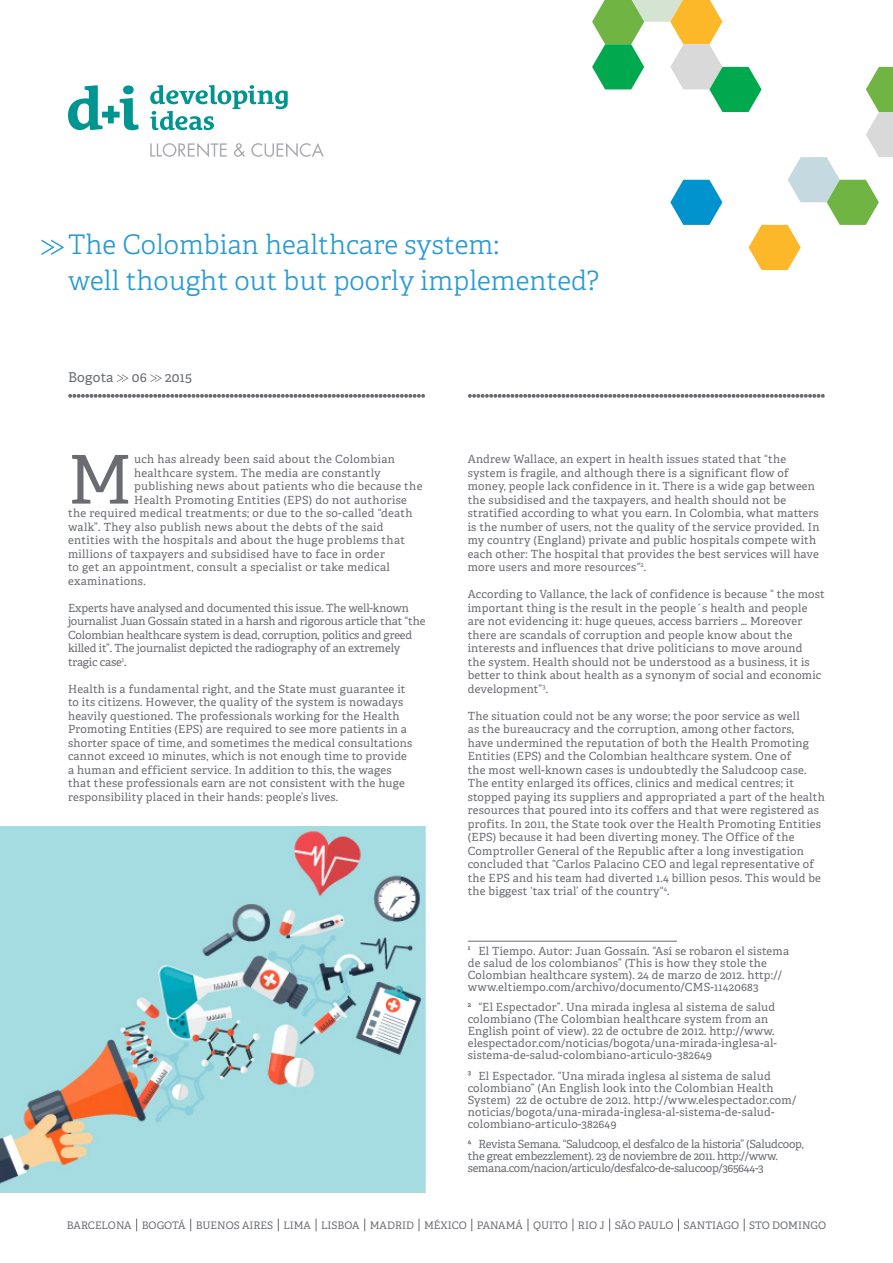
<style>
.page{position:relative;width:893px;height:1263px;background:#fff}
.page>*{position:absolute;margin:0;border:0;box-sizing:border-box;transform-origin:0 0}
.Texto_de_corrido___C{font:67.2px "Adelle";color:#6a6c71}
.Título_del_artículo{font:300 27px "Adelle";color:#2a9ad3}
.Ciudad_y_fecha{font:13.5px "Adelle";letter-spacing:.02em;color:#6a6c71}
.Texto_corrido{font:11.25px/13.5px "Adelle";letter-spacing:.02em;color:#6a6c71}
.Texto_de_corrido___C-2{font:11.25px "Adelle";letter-spacing:.03em;color:#6a6c71}
.Texto_corrido-2{font:11.25px/13.5px "Adelle";letter-spacing:-.01em;color:#6a6c71}
.Texto_corrido-3{font:11.25px/12px "Adelle";letter-spacing:-.02em;color:#6a6c71}
.t1{font:10.35px "Adelle";color:#6a6c71}
</style>
<div class="page">
<svg style="left:41px;top:239px;width:23px;height:16px"></svg>
<svg style="left:117px;top:374px;width:11px;height:8px"></svg>
<svg style="left:150px;top:374px;width:12px;height:8px"></svg>
<hr style="left:468px;top:941px;width:209px;height:1px;background:#6a6c71">
<svg style="left:68px;top:394px;width:357px;height:4px"></svg>
<svg style="left:468px;top:394px;width:357px;height:4px"></svg>
<svg style="left:136px;top:1218px;width:1px;height:13px"></svg>
<svg style="left:190px;top:1218px;width:1px;height:13px"></svg>
<svg style="left:278px;top:1218px;width:1px;height:13px"></svg>
<svg style="left:316px;top:1218px;width:1px;height:13px"></svg>
<svg style="left:364px;top:1218px;width:1px;height:13px"></svg>
<svg style="left:419px;top:1218px;width:1px;height:13px"></svg>
<svg style="left:471px;top:1218px;width:1px;height:13px"></svg>
<svg style="left:528px;top:1218px;width:1px;height:13px"></svg>
<svg style="left:573px;top:1218px;width:1px;height:13px"></svg>
<svg style="left:609px;top:1218px;width:1px;height:13px"></svg>
<svg style="left:678px;top:1218px;width:1px;height:13px"></svg>
<svg style="left:744px;top:1218px;width:1px;height:13px"></svg>
<svg style="left:592px;top:0;width:301px;height:270px"></svg>
<img style="left:0;top:826px;width:425px;height:367px">
<svg style="left:68px;top:85px;width:71px;height:45px"></svg>
<svg style="left:150px;top:143px;width:174px;height:14px"></svg>
<svg style="left:150px;top:85px;width:138px;height:45px"></svg>
<p class="Título_del_artículo" style="left:68px;top:226px;width:432px">The Colombian healthcare system:</p>
<p class="Título_del_artículo" style="left:68px;top:262px;width:533px">well thought out but poorly implemented?</p>
<p class="Ciudad_y_fecha" style="left:68px;top:367px;width:47px">Bogota</p>
<p class="Ciudad_y_fecha" style="left:132px;top:367px;width:17px">06</p>
<p class="Ciudad_y_fecha" style="left:165px;top:367px;width:28px">2015</p>
<p class="Texto_de_corrido___C" style="left:68px;top:431px;width:65px">M</p>
<p class="Texto_de_corrido___C-2" style="left:134px;top:451px;width:262px">uch has already been said about the Colombian</p>
<p class="Texto_de_corrido___C-2" style="left:134px;top:464px;width:248px">healthcare system. The media are constantly</p>
<p class="Texto_de_corrido___C-2" style="left:134px;top:478px;width:290px">publishing news about patients who die because the</p>
<p class="Texto_de_corrido___C-2" style="left:134px;top:491px;width:274px">Health Promoting Entities (EPS) do not authorise</p>
<p class="Texto_de_corrido___C-2" style="left:68px;top:505px;width:346px">the required medical treatments; or due to the so-called “death</p>
<p class="Texto_de_corrido___C-2" style="left:68px;top:518px;width:317px">walk”. They also publish news about the debts of the said</p>
<p class="Texto_de_corrido___C-2" style="left:68px;top:532px;width:338px">entities with the hospitals and about the huge problems that</p>
<p class="Texto_de_corrido___C-2" style="left:68px;top:545px;width:318px">millions of taxpayers and subsidised have to face in order</p>
<p class="Texto_de_corrido___C-2" style="left:68px;top:559px;width:323px">to get an appointment, consult a specialist or take medical</p>
<p class="Texto_de_corrido___C-2" style="left:68px;top:572px;width:79px">examinations.</p>
<p class="Texto_corrido-2" style="left:68px;top:600px;width:359px">Experts have analysed and documented this issue. The well-known journalist Juan Gossaín stated in a harsh and rigorous article that “the Colombian healthcare system is dead, corruption, politics and greed killed it”. The journalist depicted the radiography of an extremely tragic case<sup>1</sup>.</p>
<p class="Texto_corrido" style="left:68px;top:681px;width:346px">Health is a fundamental right, and the State must guarantee it to its citizens. However, the quality of the system is nowadays heavily questioned. The professionals working for the Health Promoting Entities (EPS) are required to see more patients in a shorter space of time, and sometimes the medical consultations cannot exceed 10 minutes, which is not enough time to provide a human and efficient service. In addition to this, the wages that these professionals earn are not consistent with the huge responsibility placed in their hands: people’s lives.</p>
<p class="Texto_corrido" style="left:468px;top:452px;width:353px">Andrew Wallace, an expert in health issues stated that “the system is fragile, and although there is a significant flow of money, people lack confidence in it. There is a wide gap between the subsidised and the taxpayers, and health should not be stratified according to what you earn. In Colombia, what matters is the number of users, not the quality of the service provided. In my country (England) private and public hospitals compete with each other: The hospital that provides the best services will have more users and more resources“<sup>2</sup>.</p>
<p class="Texto_corrido" style="left:468px;top:587px;width:359px">According to Vallance, the lack of confidence is because “ the most important thing is the result in the people´s health and people are not evidencing it: huge queues, access barriers … Moreover there are scandals of corruption and people know about the interests and influences that drive politicians to move around<br>the system. Health should not be understood as a business, it is better to think about health as a synonym of social and economic development”<sup>3</sup>.</p>
<p class="Texto_corrido" style="left:468px;top:708px;width:358px">The situation could not be any worse; the poor service as well<br>as the bureaucracy and the corruption, among other factors,<br>have undermined the reputation of both the Health Promoting Entities (EPS) and the Colombian healthcare system. One of<br>the most well-known cases is undoubtedly the Saludcoop case.<br>The entity enlarged its offices, clinics and medical centres; it stopped paying its suppliers and appropriated a part of the health resources that poured into its coffers and that were registered as profits. In 2011, the State took over the Health Promoting Entities (EPS) because it had been diverting money. The Office of the Comptroller General of the Republic after a long investigation concluded that “Carlos Palacino CEO and legal representative of the EPS and his team had diverted 1.4 billion pesos. This would be the biggest ‘tax trial’ of the country“<sup>4</sup>.</p>
<p class="Texto_corrido" style="left:468px;top:944px;width:323px;line-height:12px"><sup>1</sup> El Tiempo. Autor: Juan Gossaín. “Así se robaron el sistema de salud de los colombianos” (This is how they stole the Colombian healthcare system). 24 de marzo de 2012. http:// www.eltiempo.com/archivo/documento/CMS-11420683</p>
<p class="Texto_corrido" style="left:468px;top:1001px;width:311px;line-height:12px"><sup>2</sup> “El Espectador”. Una mirada inglesa al sistema de salud colombiano (The Colombian healthcare system from an English point of view). 22 de octubre de 2012. http://www. elespectador.com/noticias/bogota/una-mirada-inglesa-al&shy;sistema-de-salud-colombiano-articulo-382649</p>
<p class="Texto_corrido" style="left:468px;top:1069px;width:330px;line-height:12px"><sup>3</sup> El Espectador. “Una mirada inglesa al sistema de salud colombiano” (An English look into the Colombian Health System) 22 de octubre de 2012. http://www.elespectador.com/ noticias/bogota/una-mirada-inglesa-al-sistema-de-salud&shy;colombiano-articulo-382649</p>
<p class="Texto_corrido-3" style="left:468px;top:1138px;width:337px"><sup>4</sup> Revista Semana. “Saludcoop, el desfalco de la historia” (Saludcoop, the great embezzlement). 23 de noviembre de 2011. http://www. semana.com/nacion/articulo/desfalco-de-salucoop/365644-3</p>
<p class="t1" style="left:67px;top:1218px;width:761px">BARCELONA BOGOTÁ BUENOS AIRES LIMA LISBOA MADRID MÉXICO PANAMÁ QUITO RIO J SÃO PAULO SANTIAGO STO DOMINGO</p>
</div>
